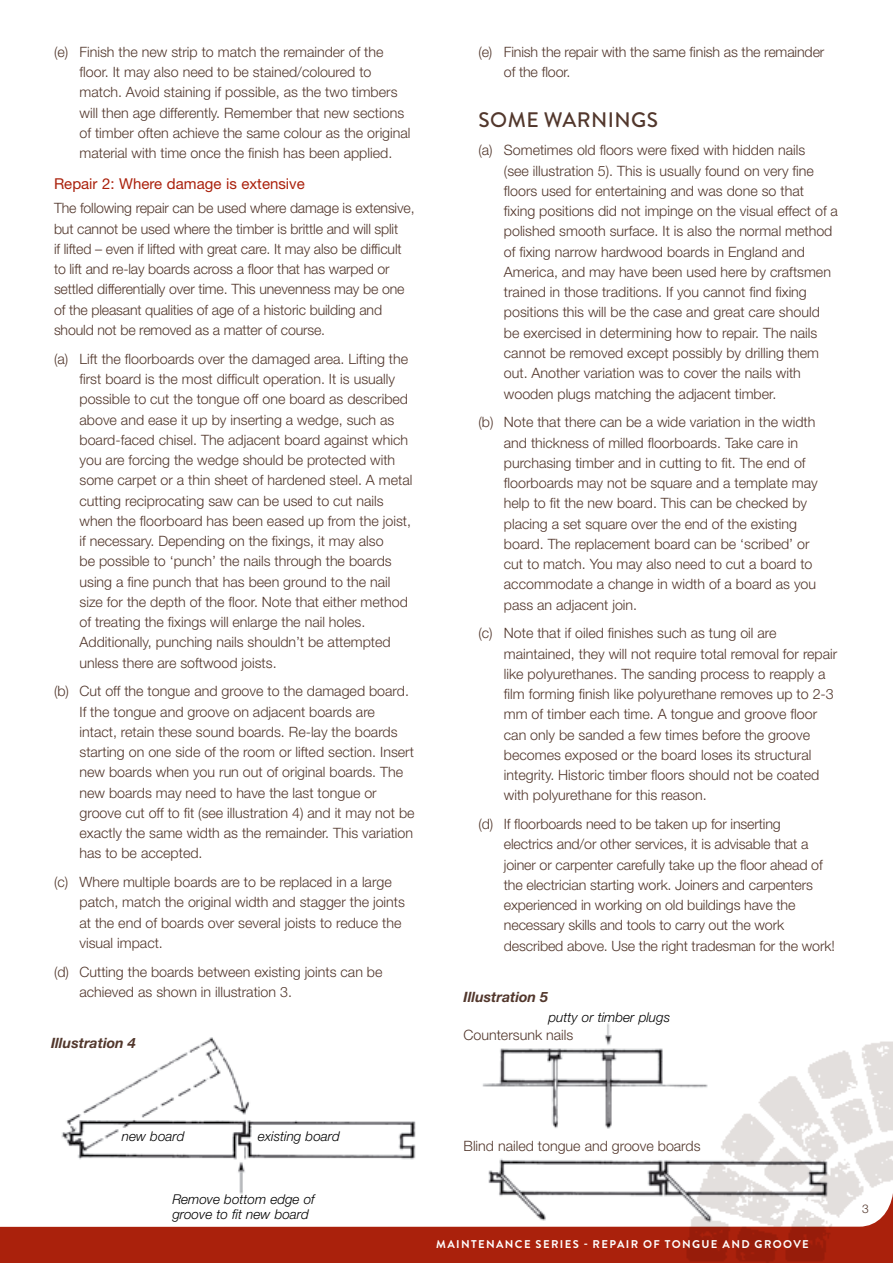
<style>
.page{position:relative;width:893px;height:1263px;background:#fff}
.page>*{position:absolute;margin:0;border:0;box-sizing:border-box;transform-origin:0 0}
.t1{font:500 21px "Brandon Grotesque";letter-spacing:.02em;color:#52372c}
.t2{font:15px "Helvetica Neue LT Std";color:#aa210c}
.t3{font:300 14.25px/20.2px "Helvetica Neue LT Std";color:#52372c}
.t4{font:italic 700 14.25px "Helvetica Neue LT Std";color:#52372c}
.t5{font:italic 300 13.5px/15px "Helvetica Neue LT Std";color:#000}
.t6{font:300 12px "Helvetica Neue LT Std";color:#52372c}
.t7{font:700 11.25px "Brandon Grotesque";letter-spacing:.12em;color:#fff}
</style>
<div class="page">
<div style="left:0;top:1226px;width:676px;height:37px;background:#aa210c"></div>
<img style="left:676px;top:1041px;width:217px;height:222px">
<img style="left:61px;top:1037px;width:355px;height:157px">
<img style="left:465px;top:1023px;width:377px;height:204px">
<p class="t3" style="left:80px;top:41px;width:333px;text-indent:-26px">(e) Finish the new strip to match the remainder of the floor. It may also need to be stained/coloured to match. Avoid staining if possible, as the two timbers will then age differently. Remember that new sections of timber often achieve the same colour as the original material with time once the finish has been applied.</p>
<p class="t2" style="left:54px;top:175px;width:252px">Repair 2: Where damage is extensive</p>
<p class="t3" style="left:54px;top:198px;width:362px">The following repair can be used where damage is extensive, but cannot be used where the timber is brittle and will split<br>if lifted – even if lifted with great care. It may also be difficult to lift and re-lay boards across a floor that has warped or settled differentially over time. This unevenness may be one of the pleasant qualities of age of a historic building and should not be removed as a matter of course.</p>
<p class="t3" style="left:80px;top:348px;width:334px;text-indent:-26px">(a) Lift the floorboards over the damaged area. Lifting the first board is the most difficult operation. It is usually possible to cut the tongue off one board as described above and ease it up by inserting a wedge, such as board-faced chisel. The adjacent board against which you are forcing the wedge should be protected with some carpet or a thin sheet of hardened steel. A metal cutting reciprocating saw can be used to cut nails when the floorboard has been eased up from the joist, if necessary. Depending on the fixings, it may also<br>be possible to ‘punch’ the nails through the boards using a fine punch that has been ground to the nail size for the depth of the floor. Note that either method of treating the fixings will enlarge the nail holes.<br>Additionally, punching nails shouldn’t be attempted unless there are softwood joists.</p>
<p class="t3" style="left:80px;top:681px;width:337px;text-indent:-26px">(b) Cut off the tongue and groove to the damaged board.<br>If the tongue and groove on adjacent boards are intact, retain these sound boards. Re-lay the boards starting on one side of the room or lifted section. Insert new boards when you run out of original boards. The new boards may need to have the last tongue or groove cut off to fit (see illustration 4) and it may not be exactly the same width as the remainder. This variation has to be accepted.</p>
<p class="t3" style="left:80px;top:871px;width:327px;text-indent:-26px">(c) Where multiple boards are to be replaced in a large patch, match the original width and stagger the joints at the end of boards over several joists to reduce the visual impact.</p>
<p class="t3" style="left:80px;top:961px;width:304px;text-indent:-26px">(d) Cutting the boards between existing joints can be achieved as shown in illustration 3.</p>
<p class="t4" style="left:51px;top:1034px;width:86px">Illustration 4</p>
<p class="t3" style="left:504px;top:41px;width:322px;text-indent:-26px">(e) Finish the repair with the same finish as the remainder of the floor.</p>
<h1 class="t1" style="left:478px;top:105px;width:179px">SOME WARNI NGS</h1>
<p class="t3" style="left:504px;top:140px;width:336px;text-indent:-26px">(a) Sometimes old floors were fixed with hidden nails<br>(see illustration 5). This is usually found on very fine floors used for entertaining and was done so that fixing positions did not impinge on the visual effect of a polished smooth surface. It is also the normal method of fixing narrow hardwood boards in England and America, and may have been used here by craftsmen trained in those traditions. If you cannot find fixing positions this will be the case and great care should be exercised in determining how to repair. The nails cannot be removed except possibly by drilling them out. Another variation was to cover the nails with wooden plugs matching the adjacent timber.</p>
<p class="t3" style="left:504px;top:412px;width:315px;text-indent:-26px">(b) Note that there can be a wide variation in the width and thickness of milled floorboards. Take care in purchasing timber and in cutting to fit. The end of floorboards may not be square and a template may help to fit the new board. This can be checked by placing a set square over the end of the existing board. The replacement board can be ‘scribed’ or cut to match. You may also need to cut a board to accommodate a change in width of a board as you pass an adjacent join.</p>
<p class="t3" style="left:504px;top:623px;width:335px;text-indent:-26px">(c) Note that if oiled finishes such as tung oil are maintained, they will not require total removal for repair like polyurethanes. The sanding process to reapply a film forming finish like polyurethane removes up to 2-3 mm of timber each time. A tongue and groove floor can only be sanded a few times before the groove becomes exposed or the board loses its structural integrity. Historic timber floors should not be coated with polyurethane for this reason.</p>
<p class="t3" style="left:504px;top:813px;width:332px;text-indent:-26px">(d) If floorboards need to be taken up for inserting<br>electrics and/or other services, it is advisable that a joiner or carpenter carefully take up the floor ahead of the electrician starting work. Joiners and carpenters experienced in working on old buildings have the necessary skills and tools to carry out the work described above. Use the right tradesman for the work!</p>
<p class="t4" style="left:463px;top:988px;width:86px">Illustration 5</p>
<p class="t3" style="left:463px;top:1024px;width:111px">Countersunk nails</p>
<p class="t5" style="left:549px;top:1009px;width:123px">putty or timber plugs</p>
<p class="t5" style="left:122px;top:1128px;width:64px">new board</p>
<p class="t5" style="left:258px;top:1128px;width:83px">existing board</p>
<p class="t5" style="left:172px;top:1192px;width:144px">Remove bottom edge of groove to fit new board</p>
<p class="t3" style="left:463px;top:1136px;width:239px">Blind nailed tongue and groove boards</p>
<p class="t7" style="left:436px;top:1236px;width:374px">MAINTENANCE SERIES - REPAIR OF TONGUE AND GROOVE</p>
<p class="t6" style="left:862px;top:1202px;width:8px">3</p>
</div>
